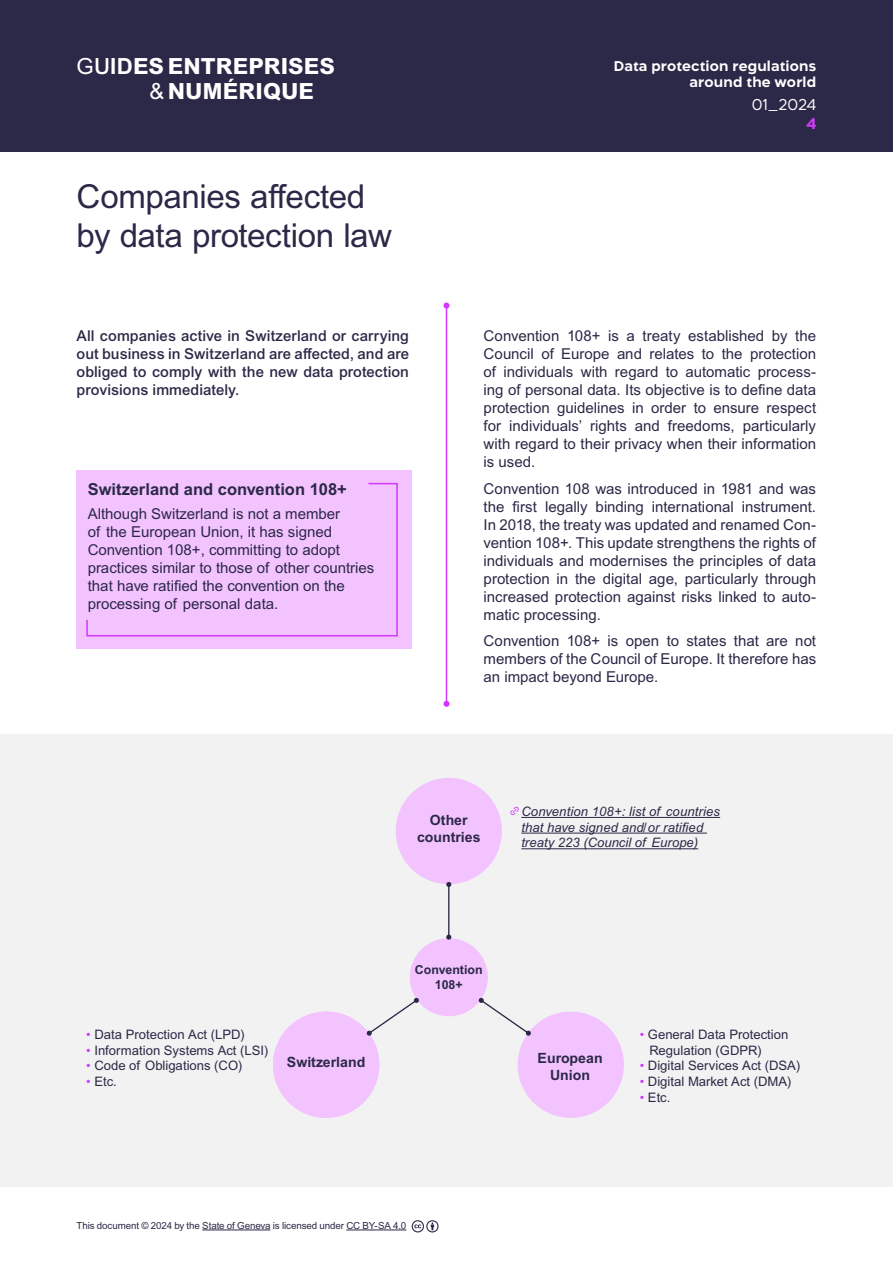
<style>
.page{position:relative;width:893px;height:1263px;background:#fff}
.page>*{position:absolute;margin:0;border:0;box-sizing:border-box;transform-origin:0 0}
.t1{font:33px/39.6px "Arial MT Pro";letter-spacing:-.01em;color:#2c2847}
.t2{font:800 22.2px/24.5px "Arial MT Pro";letter-spacing:.005em;color:#fff}
.t3{font:700 16.5px "Arial MT Pro";color:#2c2847}
.t4{font:15px/18px "Arial MT Pro";color:#2c2847;text-align:justify}
.t5{font:500 15px/18px "Arial MT Pro";letter-spacing:.005em;color:#2c2847;text-align:justify}
.t6{font:300 15px "Aftika";letter-spacing:-.02em;color:#fff}
.t7{font:700 15px "Aftika";color:#d438ff}
.t8{font:700 14.1px/17px "Arial MT Pro";color:#2c2847;text-align:center}
.t9{font:700 13.5px/16.2px "Aftika";letter-spacing:.01em;color:#fff;text-align:right}
.t10{font:13.05px/15.8px "Arial MT Pro";color:#2c2847}
.t11{font:italic 13.05px/15.8px "Arial MT Pro";letter-spacing:.01em;color:#2c2847}
.t12{font:700 12.45px/14.9px "Arial MT Pro";color:#2c2847;text-align:center}
.t13{font:9.75px "Arial MT Pro";letter-spacing:-.01em;color:#2c2847}
.s1{font-weight:400}
.s2{font-weight:500}
.s3{font-weight:700}
.s4{color:#d438ff}
</style>
<div class="page">
<div style="left:0;top:0;width:893px;height:152px;background:#2c2847"></div>
<hr style="left:202px;top:1230px;width:68px;height:1px;background:#2c2847">
<hr style="left:346px;top:1230px;width:60px;height:1px;background:#2c2847">
<svg style="left:412px;top:1220px;width:27px;height:12px"></svg>
<hr style="left:446px;top:306px;width:1px;height:398px;background:#d438ff">
<svg style="left:443px;top:303px;width:6px;height:6px"></svg>
<svg style="left:443px;top:701px;width:6px;height:6px"></svg>
<div style="left:0;top:734px;width:893px;height:452px;background:#f2f2f2"></div>
<div style="left:410px;top:938px;width:78px;height:78px;background:#f2c3ff;border-radius:50%"></div>
<div style="left:273px;top:1011px;width:106px;height:107px;background:#f2c3ff;border-radius:50%"></div>
<div style="left:518px;top:1011px;width:106px;height:107px;background:#f2c3ff;border-radius:50%"></div>
<div style="left:396px;top:778px;width:106px;height:106px;background:#f2c3ff;border-radius:50%"></div>
<hr style="left:521px;top:817px;width:199px;height:1px;background:#2c2847">
<hr style="left:521px;top:833px;width:186px;height:1px;background:#2c2847">
<hr style="left:521px;top:848px;width:177px;height:1px;background:#2c2847">
<hr style="left:448px;top:884px;width:1px;height:53px;background:#2c2847">
<svg style="left:446px;top:882px;width:5px;height:5px"></svg>
<svg style="left:446px;top:934px;width:5px;height:6px"></svg>
<svg style="left:366px;top:997px;width:53px;height:39px"></svg>
<svg style="left:478px;top:997px;width:53px;height:39px"></svg>
<svg style="left:510px;top:807px;width:9px;height:8px"></svg>
<div style="left:76px;top:471px;width:335px;height:178px;background:#f2c3ff"></div>
<svg style="left:86px;top:482px;width:312px;height:155px"></svg>
<h2 class="t2" style="left:149px;top:55px;width:187px;text-indent:-73px"><span class="s1">G</span><span class="s2">U</span><span class="s3">ID</span>ESENTREPRISES <span class="s1">&amp;</span> NUMÉRIQUE</h2>
<p class="t9" style="left:614px;top:58px;width:204px">Data protection regulations around the world</p>
<p class="t6" style="left:752px;top:95px;width:66px">01_2024</p>
<p class="t7" style="left:806px;top:114px;width:11px">4</p>
<h1 class="t1" style="left:77px;top:178px;width:317px">Companies affected by data protection law</h1>
<p class="t5" style="left:77px;top:327px;width:334px">All companies active in Switzerland or carrying out business in Switzerland are affected, and are obliged to comply with the new data protection provisions immediately.</p>
<p class="t4" style="left:484px;top:327px;width:334px">Convention 108+ is a treaty established by the Council of Europe and relates to the protection of individuals with regard to automatic process&shy;ing of personal data. Its objective is to define data protection guidelines in order to ensure respect for individuals’ rights and freedoms, particularly with regard to their privacy when their information is used.</p>
<p class="t4" style="left:484px;top:480px;width:334px">Convention 108 was introduced in 1981 and was the first legally binding international instrument.<br>In 2018, the treaty was updated and renamed Con&shy;vention 108+. This update strengthens the rights of individuals and modernises the principles of data protection in the digital age, particularly through increased protection against risks linked to auto&shy;matic processing.</p>
<p class="t4" style="left:484px;top:632px;width:334px">Convention 108+ is open to states that are not members of the Council of Europe. It therefore has an impact beyond Europe.</p>
<p class="t3" style="left:88px;top:479px;width:261px">Switzerland and convention 108+</p>
<p class="t4" style="left:88px;top:505px;width:288px;text-align:left">Although Switzerland is not a member<br>of the European Union, it has signed Convention 108+, committing to adopt practices similar to those of other countries that have ratified the convention on the processing of personal data.</p>
<p class="t8" style="left:417px;top:812px;width:65px">Other countries</p>
<p class="t11" style="left:521px;top:804px;width:200px">Convention 108+: list of countries that have signed and/or ratified treaty 223 (Council of Europe)</p>
<p class="t10" style="left:86px;top:1027px;width:160px"><span class="s4">•</span> Data Protection Act (LPD)</p>
<p class="t10" style="left:86px;top:1043px;width:184px"><span class="s4">•</span> Information Systems Act (LSI)</p>
<p class="t10" style="left:86px;top:1058px;width:158px"><span class="s4">•</span> Code of Obligations (CO)</p>
<p class="t10" style="left:86px;top:1074px;width:32px"><span class="s4">•</span> Etc.</p>
<p class="t12" style="left:415px;top:963px;width:69px">Convention<br>108+</p>
<p class="t8" style="left:303px;top:1054px;width:47px">Suisse</p>
<p class="t8" style="left:538px;top:1050px;width:67px">European<br>Union</p>
<p class="t8" style="left:287px;top:1054px;width:80px">Switzerland</p>
<p class="t10" style="left:649px;top:1027px;width:140px;text-indent:-10px"><span class="s4">•</span> General Data Protection<br>Regulation (GDPR)</p>
<p class="t10" style="left:640px;top:1058px;width:162px"><span class="s4">•</span> Digital Services Act (DSA)</p>
<p class="t10" style="left:640px;top:1074px;width:153px"><span class="s4">•</span> Digital Market Act (DMA)</p>
<p class="t10" style="left:640px;top:1090px;width:32px"><span class="s4">•</span> Etc.</p>
<p class="t13" style="left:77px;top:1220px;width:331px">This document © 2024 by the State of Geneva is licensed under CC BY-SA 4.0</p>
</div>
